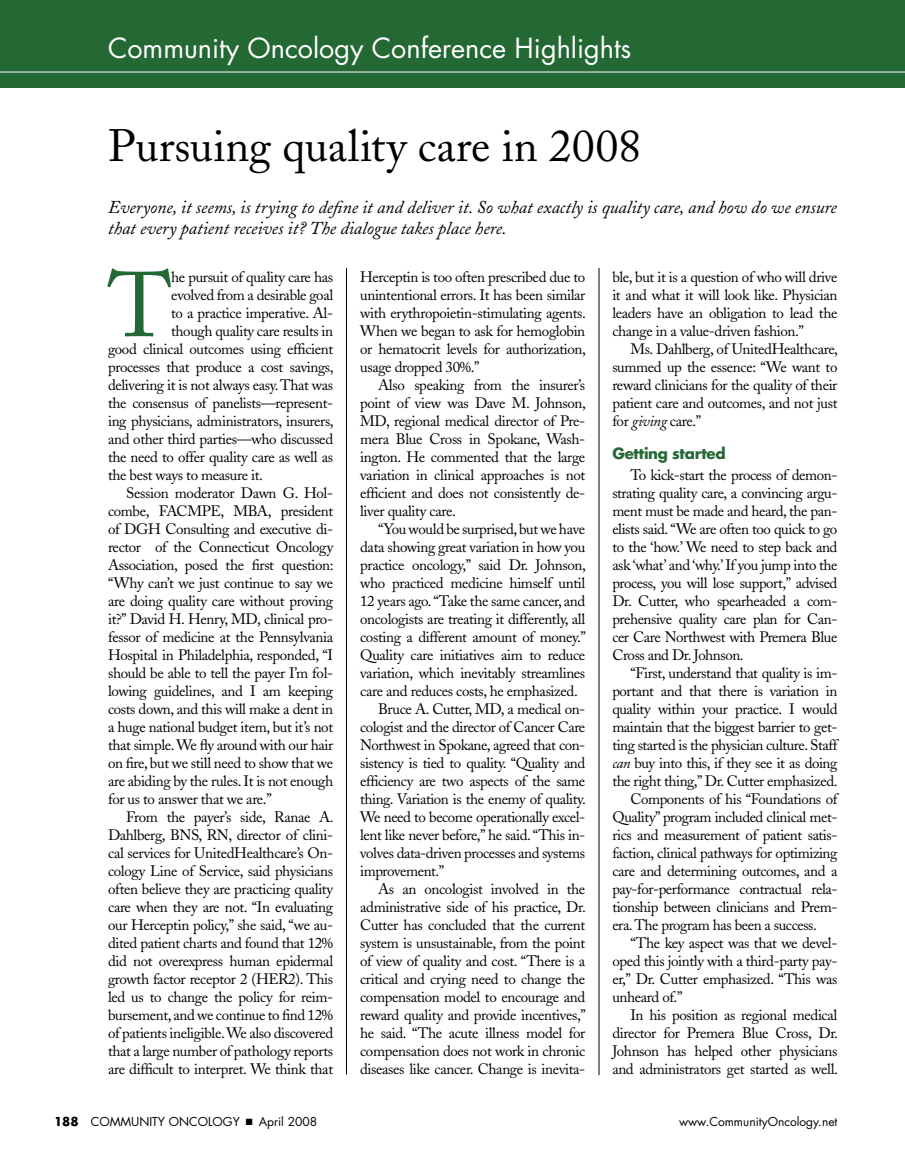
<style>
.page{position:relative;width:905px;height:1175px;background:#fff}
.page>*{position:absolute;margin:0;border:0;box-sizing:border-box;transform-origin:0 0}
.Body_Text_with_Drop_Cap{font:90.9px "Adobe Caslon";color:#246834}
.t1{font:45px "Adobe Caslon";letter-spacing:.005em;color:#000}
.t2{font:27px "Futura";color:#fff}
.Kicker{font:italic 18px/21px "Adobe Caslon";color:#000}
.Body_Text{font:15px/18px "Adobe Caslon";letter-spacing:-.025em;color:#000;text-align:justify}
.Body_Text_with_Drop_Cap-2{font:15px "Adobe Caslon";letter-spacing:-.025em;color:#000}
.Subhead_1{font:700 15px "Futura";letter-spacing:-.02em;color:#246834}
.t3{font:12px "Futura";color:#000}
.s1{font-style:italic}
.s2{font-weight:700}
</style>
<div class="page">
<div style="left:0;top:0;width:904px;height:88px;background:#246834"></div>
<hr style="left:0;top:72px;width:904px;height:1px;background:#fff">
<hr style="left:904px;top:0;width:1px;height:88px;background:#246834">
<hr style="left:346px;top:268px;width:1px;height:806px;background:#000">
<hr style="left:598px;top:268px;width:1px;height:807px;background:#000">
<p class="t2" style="left:108px;top:30px;width:525px">Community Oncology Conference Highlights</p>
<p class="t1" style="left:108px;top:119px;width:534px">Pursuing quality care in 2008</p>
<p class="Kicker" style="left:108px;top:197px;width:730px">Everyone, it seems, is trying to define it and deliver it. So what exactly is quality care, and how do we ensure that every patient receives it? The dialogue takes place here.</p>
<p class="Body_Text" style="left:360px;top:268px;width:227px">Herceptin is too often prescribed due to unintentional errors. It has been similar with erythropoietin-stimulating agents.<br>When we began to ask for hemoglobin or hematocrit levels for authorization, usage dropped 30%.”</p>
<p class="Body_Text" style="left:360px;top:376px;width:227px;text-indent:18px">Also speaking from the insurer’s point of view was Dave M. Johnson, MD, regional medical director of Pre&shy;mera Blue Cross in Spokane, Wash&shy;ington. He commented that the large variation in clinical approaches is not efficient and does not consistently de&shy;liver quality care.</p>
<p class="Body_Text" style="left:360px;top:520px;width:227px;text-indent:18px">“You would be surprised, but we have data showing great variation in how you practice oncology,” said Dr. Johnson, who practiced medicine himself until 12 years ago. “Take the same cancer, and oncologists are treating it differently, all costing a different amount of money.” Quality care initiatives aim to reduce variation, which inevitably streamlines care and reduces costs, he emphasized.</p>
<p class="Body_Text" style="left:360px;top:700px;width:227px;text-indent:18px">Bruce A. Cutter, MD, a medical on&shy;cologist and the director of Cancer Care Northwest in Spokane, agreed that con&shy;sistency is tied to quality. “Quality and efficiency are two aspects of the same thing. Variation is the enemy of quality.<br>We need to become operationally excel&shy;lent like never before,” he said. “This in&shy;volves data-driven processes and systems improvement.”</p>
<p class="Body_Text" style="left:360px;top:880px;width:227px;text-indent:18px">As an oncologist involved in the administrative side of his practice, Dr.<br>Cutter has concluded that the current system is unsustainable, from the point of view of quality and cost. “There is a critical and crying need to change the compensation model to encourage and reward quality and provide incentives,” he said. “The acute illness model for compensation does not work in chronic diseases like cancer. Change is inevita-</p>
<p class="Body_Text_with_Drop_Cap" style="left:108px;top:252px;width:65px">T</p>
<p class="Body_Text_with_Drop_Cap-2" style="left:171px;top:268px;width:163px">he pursuit of quality care has</p>
<p class="Body_Text" style="left:612px;top:268px;width:227px">ble, but it is a question of who will drive it and what it will look like. Physician leaders have an obligation to lead the change in a value-driven fashion.”</p>
<p class="Body_Text" style="left:612px;top:340px;width:227px;text-indent:18px">Ms. Dahlberg, of UnitedHealthcare, summed up the essence: “We want to reward clinicians for the quality of their patient care and outcomes, and not just for <span class="s1">giving</span> care.”</p>
<p class="Subhead_1" style="left:612px;top:443px;width:115px">Getting started</p>
<p class="Body_Text" style="left:612px;top:466px;width:227px;text-indent:18px">To kick-start the process of demon&shy;strating quality care, a convincing argu&shy;ment must be made and heard, the pan&shy;elists said. “We are often too quick to go to the ‘how.’ We need to step back and ask ‘what’ and ‘why.’ If you jump into the process, you will lose support,” advised Dr. Cutter, who spearheaded a com&shy;prehensive quality care plan for Can&shy;cer Care Northwest with Premera Blue Cross and Dr. Johnson.</p>
<p class="Body_Text" style="left:612px;top:664px;width:227px;text-indent:18px">“First, understand that quality is im&shy;portant and that there is variation in quality within your practice. I would maintain that the biggest barrier to get&shy;ting started is the physician culture. Staff <span class="s1">can</span> buy into this, if they see it as doing the right thing,” Dr. Cutter emphasized.</p>
<p class="Body_Text" style="left:612px;top:790px;width:227px;text-indent:18px">Components of his “Foundations of Quality” program included clinical met&shy;rics and measurement of patient satis&shy;faction, clinical pathways for optimizing care and determining outcomes, and a pay-for-performance contractual rela&shy;tionship between clinicians and Prem&shy;era. The program has been a success.</p>
<p class="Body_Text" style="left:612px;top:934px;width:227px;text-indent:18px">“The key aspect was that we devel&shy;oped this jointly with a third-party pay&shy;er,” Dr. Cutter emphasized. “This was unheard of.”</p>
<p class="Body_Text" style="left:612px;top:1006px;width:227px;text-indent:18px">In his position as regional medical director for Premera Blue Cross, Dr.<br>Johnson has helped other physicians and administrators get started as well.</p>
<p class="Body_Text_with_Drop_Cap-2" style="left:171px;top:286px;width:163px">evolved from a desirable goal</p>
<p class="Body_Text_with_Drop_Cap-2" style="left:171px;top:304px;width:163px">to a practice imperative. Al-</p>
<p class="Body_Text_with_Drop_Cap-2" style="left:171px;top:322px;width:163px">though quality care results in</p>
<p class="Body_Text_with_Drop_Cap-2" style="left:108px;top:340px;width:227px">good clinical outcomes using efficient</p>
<p class="Body_Text_with_Drop_Cap-2" style="left:108px;top:358px;width:227px">processes that produce a cost savings,</p>
<p class="Body_Text_with_Drop_Cap-2" style="left:108px;top:376px;width:226px">delivering it is not always easy. That was</p>
<p class="Body_Text_with_Drop_Cap-2" style="left:108px;top:394px;width:227px">the consensus of panelists—represent-</p>
<p class="Body_Text_with_Drop_Cap-2" style="left:108px;top:412px;width:227px">ing physicians, administrators, insurers,</p>
<p class="Body_Text_with_Drop_Cap-2" style="left:108px;top:430px;width:226px">and other third parties—who discussed</p>
<p class="Body_Text_with_Drop_Cap-2" style="left:108px;top:448px;width:226px">the need to offer quality care as well as</p>
<p class="Body_Text_with_Drop_Cap-2" style="left:108px;top:466px;width:156px">the best ways to measure it.</p>
<p class="Body_Text" style="left:108px;top:484px;width:227px;text-indent:18px">Session moderator Dawn G. Hol&shy;combe, FACMPE, MBA, president of DGH Consulting and executive di&shy;rector of the Connecticut Oncology Association, posed the first question: “Why can’t we just continue to say we are doing quality care without proving it?” David H. Henry, MD, clinical pro&shy;fessor of medicine at the Pennsylvania Hospital in Philadelphia, responded, “I should be able to tell the payer I’m fol&shy;lowing guidelines, and I am keeping costs down, and this will make a dent in a huge national budget item, but it’s not that simple. We fly around with our hair on fire, but we still need to show that we are abiding by the rules. It is not enough for us to answer that we are.”</p>
<p class="Body_Text" style="left:108px;top:808px;width:227px;text-indent:18px">From the payer’s side, Ranae A.<br>Dahlberg, BNS, RN, director of clini&shy;cal services for UnitedHealthcare’s On&shy;cology Line of Service, said physicians often believe they are practicing quality care when they are not. “In evaluating our Herceptin policy,” she said, “we au&shy;dited patient charts and found that 12% did not overexpress human epidermal growth factor receptor 2 (HER2). This led us to change the policy for reim&shy;bursement, and we continue to find 12% of patients ineligible. We also discovered that a large number of pathology reports are difficult to interpret. We think that</p>
<p class="t3" style="left:54px;top:1113px;width:265px"><span class="s2">188</span> COMMUNITY ONCOLOGY ■ April 2008</p>
<p class="t3" style="left:679px;top:1113px;width:160px">www.CommunityOncology.net</p>
</div>
